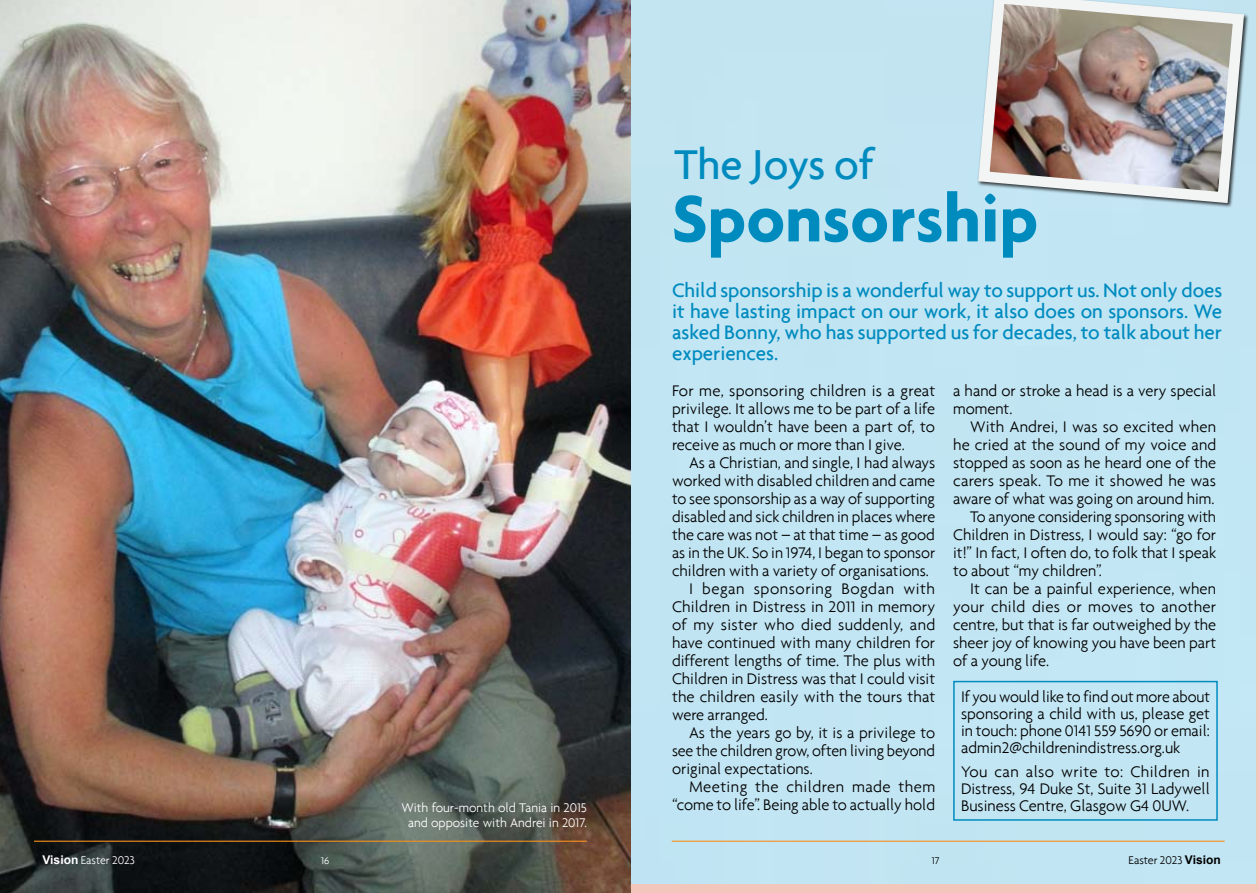
<style>
.page{position:relative;width:1259px;height:893px;background:#fff}
.page>*{position:absolute;margin:0;border:0;box-sizing:border-box;transform-origin:0 0}
.t1{font:700 70.5px "Agenda";color:#008bbf}
.t2{font:500 45px "Agenda";color:#008bbf}
.t3{font:500 21px/21px "Agenda";color:#008bbf;text-align:justify}
.t4{font:300 16.5px/17.2px "Agenda";color:#000;text-align:justify}
.t5{font:300 16.5px "Agenda";letter-spacing:.03em;color:#000}
.t6{font:300 16.5px "Agenda";letter-spacing:.025em;color:#000}
.t7{font:300 13.5px/14.2px "Agenda";color:#fff;text-align:center}
.t8{font:300 12px "Agenda";color:#fff}
.t9{font:300 12px "Agenda";color:#000}
.t10{font:300 10.5px "Agenda";color:#fff}
.t11{font:300 10.5px "Agenda";color:#000}
.s1{font-family:"Arial";font-weight:700}
</style>
<div class="page">
<div style="left:631px;top:0;width:624px;height:883px;background:#c2e5f3"></div>
<img style="left:0;top:0;width:631px;height:893px">
<img style="left:972px;top:0;width:277px;height:209px">
<div style="left:953px;top:681px;width:264px;height:140px;border:2px solid #008bbf"></div>
<hr style="left:34px;top:841px;width:553px;height:1px;background:#f7901e">
<hr style="left:672px;top:841px;width:552px;height:1px;background:#f7901e">
<p class="t7" style="left:401px;top:801px;width:187px">With four-month old Tania in 2015 and opposite with Andrei in 2017.</p>
<h2 class="t2" style="left:674px;top:137px;width:201px">The Joys of</h2>
<h1 class="t1" style="left:672px;top:176px;width:368px">Sponsorship</h1>
<p class="t3" style="left:672px;top:280px;width:552px">Child sponsorship is a wonderful way to support us. Not only does it have lasting impact on our work, it also does on sponsors. We asked Bonny, who has supported us for decades, to talk about her experiences.</p>
<p class="t4" style="left:953px;top:381px;width:265px;line-height:18px">a hand or stroke a head is a very special moment.</p>
<p class="t4" style="left:970px;top:418px;width:247px">With Andrei, I was so excited when</p>
<p class="t4" style="left:953px;top:436px;width:265px">he cried at the sound of my voice and</p>
<p class="t4" style="left:953px;top:454px;width:265px">stopped as soon as he heard one of the</p>
<p class="t4" style="left:953px;top:472px;width:264px">carers speak. To me it showed he was</p>
<p class="t4" style="left:953px;top:490px;width:263px">aware of what was going on around him.</p>
<p class="t4" style="left:970px;top:508px;width:247px">To anyone considering sponsoring with</p>
<p class="t4" style="left:953px;top:526px;width:265px">Children in Distress, I would say: “go for</p>
<p class="t4" style="left:953px;top:544px;width:264px">it!” In fact, I often do, to folk that I speak</p>
<p class="t4" style="left:953px;top:562px;width:150px">to about “my children”.</p>
<p class="t4" style="left:970px;top:580px;width:247px">It can be a painful experience, when</p>
<p class="t4" style="left:953px;top:598px;width:265px">your child dies or moves to another</p>
<p class="t4" style="left:953px;top:616px;width:265px">centre, but that is far outweighed by the</p>
<p class="t4" style="left:953px;top:634px;width:265px">sheer joy of knowing you have been part</p>
<p class="t4" style="left:953px;top:652px;width:98px">of a young life.</p>
<p class="t4" style="left:672px;top:381px;width:265px;line-height:18px">For me, sponsoring children is a great privilege. It allows me to be part of a life that I wouldn’t have been a part of, to receive as much or more than I give.</p>
<p class="t4" style="left:689px;top:454px;width:248px">As a Christian, and single, I had always</p>
<p class="t4" style="left:672px;top:472px;width:265px">worked with disabled children and came</p>
<p class="t4" style="left:672px;top:490px;width:264px">to see sponsorship as a way of supporting</p>
<p class="t4" style="left:672px;top:508px;width:265px">disabled and sick children in places where</p>
<p class="t4" style="left:672px;top:526px;width:264px">the care was not – at that time – as good</p>
<p class="t4" style="left:672px;top:544px;width:265px">as in the UK. So in 1974, I began to sponsor</p>
<p class="t4" style="left:672px;top:562px;width:258px">children with a variety of organisations.</p>
<p class="t5" style="left:689px;top:579px;width:248px">I began sponsoring Bogdan with</p>
<p class="t4" style="left:672px;top:598px;width:265px">Children in Distress in 2011 in memory</p>
<p class="t4" style="left:672px;top:616px;width:265px">of my sister who died suddenly, and</p>
<p class="t4" style="left:672px;top:634px;width:265px">have continued with many children for</p>
<p class="t4" style="left:672px;top:652px;width:264px">different lengths of time. The plus with</p>
<p class="t4" style="left:672px;top:670px;width:265px">Children in Distress was that I could visit</p>
<p class="t4" style="left:672px;top:688px;width:265px">the children easily with the tours that</p>
<p class="t4" style="left:672px;top:706px;width:97px">were arranged.</p>
<p class="t4" style="left:689px;top:724px;width:248px">As the years go by, it is a privilege to</p>
<p class="t4" style="left:672px;top:742px;width:265px">see the children grow, often living beyond</p>
<p class="t4" style="left:672px;top:760px;width:142px">original expectations.</p>
<p class="t6" style="left:689px;top:777px;width:248px">Meeting the children made them</p>
<p class="t4" style="left:672px;top:796px;width:264px">“come to life”. Being able to actually hold</p>
<p class="t4" style="left:961px;top:687px;width:250px">If you would like to find out more about sponsoring a child with us, please get in touch: phone 0141 559 5690 or email: admin2@childrenindistress.org.uk</p>
<p class="t4" style="left:961px;top:763px;width:250px">You can also write to: Children in Distress, 94 Duke St, Suite 31 Ladywell Business Centre, Glasgow G4 0UW.</p>
<p class="t8" style="left:43px;top:853px;width:94px"><span class="s1">Vision</span> Easter 2023</p>
<p class="t10" style="left:321px;top:854px;width:9px">16</p>
<p class="t11" style="left:932px;top:854px;width:9px">17</p>
<p class="t9" style="left:1128px;top:853px;width:94px">Easter 2023 <span class="s1">Vision</span></p>
</div>
